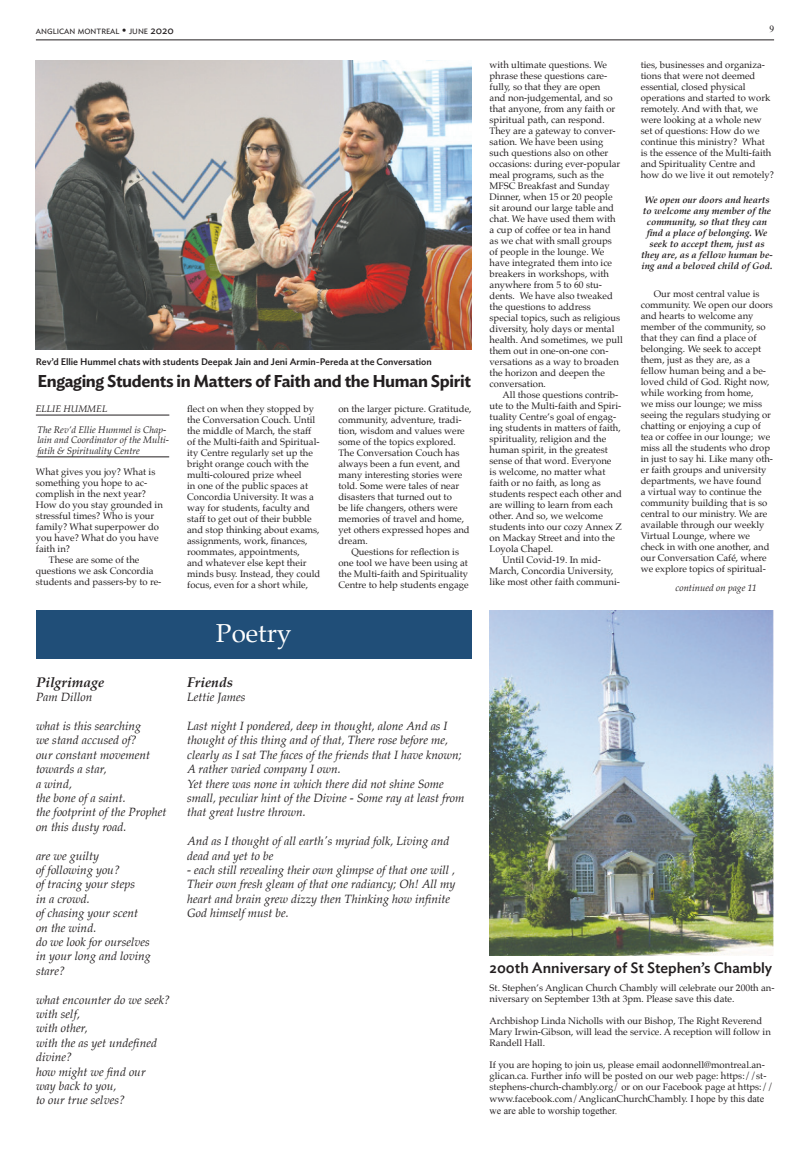
<style>
.page{position:relative;width:792px;height:1152px;background:#fff}
.page>*{position:absolute;margin:0;border:0;box-sizing:border-box;transform-origin:0 0}
.t1{font:26px "Palatino";color:#fff}
.t2{font:600 17px "Ideal Sans";letter-spacing:-.02em;color:#231f20}
.t3{font:500 15px "Ideal Sans";color:#231f20}
.t4{font:italic 700 14px "Palatino";color:#231f20}
.t5{font:italic 12px/14.4px "Palatino";color:#231f20}
.t6{font:10px "Times New Roman";color:#231f20}
.t7{font:9.5px/11px "Palatino";color:#231f20}
.t8{font:italic 700 9.5px/11px "Palatino";color:#231f20;text-align:center}
.t9{font:italic 9.5px/10.5px "Palatino";color:#231f20}
.t10{font:500 9.5px "Ideal Sans";color:#231f20}
.t11{font:9.5px "Times New Roman";color:#231f20}
.t12{font:7.6px "Ideal Sans";color:#231f20}
.s1{font-size:10.8px}
.s2{font-family:"Times New Roman";font-size:10px}
</style>
<div class="page">
<hr style="left:36px;top:40px;width:738px;height:1px;background:#231f20">
<hr style="left:36px;top:415px;width:133px;height:1px;background:#231f20">
<div style="left:36px;top:610px;width:436px;height:49px;background:#204e78"></div>
<hr style="left:37px;top:457px;width:132px;height:1px;background:#231f20">
<img style="left:36px;top:60px;width:436px;height:289px">
<img style="left:490px;top:610px;width:284px;height:346px">
<p class="t12" style="left:36px;top:26px;width:139px">ANGLICAN MONTREAL <span class="s1">•</span> JUNE <span class="s1">2020</span></p>
<p class="t11" style="left:769px;top:22px;width:6px">9</p>
<p class="t10" style="left:36px;top:354px;width:397px">Rev’d Ellie Hummel chats with students Deepak Jain and Jeni Armin-Pereda at the Conversation</p>
<h2 class="t2" style="left:37px;top:368px;width:435px">Engaging Students in Matters of Faith and the Human Spirit</h2>
<p class="t9" style="left:36px;top:403px;width:73px">ELLIE HUMMEL</p>
<p class="t9" style="left:37px;top:424px;width:133px">The Rev’d Ellie Hummel is Chap&shy;lain and Coordinator of the Multi&shy;fatih &amp; Spirituality Centre</p>
<p class="t7" style="left:36px;top:466px;width:121px">What gives you joy? What is</p>
<p class="t7" style="left:36px;top:477px;width:113px">something you hope to ac-</p>
<p class="t7" style="left:36px;top:488px;width:112px">complish in the next year?</p>
<p class="t7" style="left:36px;top:499px;width:129px">How do you stay grounded in</p>
<p class="t7" style="left:36px;top:510px;width:120px">stressful times? Who is your</p>
<p class="t7" style="left:36px;top:521px;width:125px">family? What superpower do</p>
<p class="t7" style="left:36px;top:532px;width:124px">you have? What do you have</p>
<p class="t7" style="left:36px;top:543px;width:36px">faith in?</p>
<p class="t7" style="left:49px;top:554px;width:92px">These are some of the</p>
<p class="t7" style="left:36px;top:565px;width:119px">questions we ask Concordia</p>
<p class="t7" style="left:36px;top:576px;width:127px">students and passers-by to re-</p>
<h3 class="t4" style="left:36px;top:670px;width:70px">Pilgrimage</h3>
<p class="t5" style="left:36px;top:690px;width:58px">Pam Dillon</p>
<p class="t5" style="left:36px;top:718px;width:132px">what is this searching<br>we stand accused of?<br>our constant movement towards a star,<br>a wind,<br>the bone of a saint.<br>the footprint of the Prophet on this dusty road.</p>
<p class="t5" style="left:36px;top:848px;width:116px">are we guilty<br>of following you?<br>of tracing your steps<br>in a crowd.<br>of chasing your scent on the wind.<br>do we look for ourselves in your long and loving stare?</p>
<p class="t5" style="left:36px;top:992px;width:136px">what encounter do we seek? with self,<br>with other,<br>with the as yet undefined divine?<br>how might we find our<br>way back to you,<br>to our true selves?</p>
<p class="t7" style="left:187px;top:403px;width:135px">flect on when they stopped by the Conversation Couch. Until the middle of March, the staff of the Multi-faith and Spiritual&shy;ity Centre regularly set up the bright orange couch with the multi-coloured prize wheel<br>in one of the public spaces at<br>Concordia University. It was a way for students, faculty and staff to get out of their bubble and stop thinking about exams, assignments, work, finances, roommates, appointments,<br>and whatever else kept their minds busy. Instead, they could focus, even for a short while,</p>
<p class="t7" style="left:338px;top:403px;width:135px">on the larger picture. Gratitude, community, adventure, tradi&shy;tion, wisdom and values were some of the topics explored.<br>The Conversation Couch has always been a fun event, and many interesting stories were told. Some were tales of near disasters that turned out to<br>be life changers, others were memories of travel and home, yet others expressed hopes and dream.</p>
<p class="t7" style="left:338px;top:546px;width:132px;text-align:center">Questions for reflection is<br>one tool we have been using at the Multi-faith and Spirituality<br>Centre to help students engage</p>
<h1 class="t1" style="left:216px;top:611px;width:77px">Poetry</h1>
<h3 class="t4" style="left:187px;top:670px;width:47px">Friends</h3>
<p class="t5" style="left:187px;top:690px;width:60px">Lettie James</p>
<p class="t5" style="left:187px;top:718px;width:279px">Last night I pondered, deep in thought, alone And as I thought of this thing and of that, There rose before me, clearly as I sat The faces of the friends that I have known; A rather varied company I own.<br>Yet there was none in which there did not shine Some small, peculiar hint of the Divine - Some ray at least from that great lustre thrown.</p>
<p class="t5" style="left:187px;top:834px;width:264px">And as I thought of all earth's myriad folk, Living and dead and yet to be</p>
<p class="t5" style="left:187px;top:862px;width:270px">- each still revealing their own glimpse of that one will , Their own fresh gleam of that one radiancy; Oh! All my heart and brain grew dizzy then Thinking how infinite God himself must be.</p>
<p class="t7" style="left:490px;top:59px;width:135px">with ultimate questions. We phrase these questions care&shy;fully, so that they are open<br>and non-judgemental, and so that anyone, from any faith or spiritual path, can respond.<br>They are a gateway to conver&shy;sation. We have been using such questions also on other occasions: during ever-popular meal programs, such as the<br>MFSC Breakfast and Sunday<br>Dinner, when 15 or 20 people sit around our large table and chat. We have used them with a cup of coffee or tea in hand<br>as we chat with small groups<br>of people in the lounge. We have integrated them into ice breakers in workshops, with anywhere from 5 to 60 stu&shy;dents. We have also tweaked the questions to address<br>special topics, such as religious diversity, holy days or mental health. And sometimes, we pull them out in one-on-one con&shy;versations as a way to broaden the horizon and deepen the conversation.</p>
<p class="t7" style="left:503px;top:389px;width:117px">All those questions contrib-</p>
<p class="t7" style="left:490px;top:400px;width:133px">ute to the Multi-faith and Spiri-</p>
<p class="t7" style="left:490px;top:411px;width:128px">tuality Centre’s goal of engag-</p>
<p class="t7" style="left:490px;top:422px;width:133px">ing students in matters of faith,</p>
<p class="t7" style="left:490px;top:433px;width:118px">spirituality, religion and the</p>
<p class="t7" style="left:490px;top:444px;width:120px">human spirit, in the greatest</p>
<p class="t7" style="left:490px;top:455px;width:123px">sense of that word. Everyone</p>
<p class="t7" style="left:490px;top:466px;width:117px">is welcome, no matter what</p>
<p class="t7" style="left:490px;top:477px;width:113px">faith or no faith, as long as</p>
<p class="t7" style="left:490px;top:488px;width:134px">students respect each other and</p>
<p class="t7" style="left:490px;top:499px;width:125px">are willing to learn from each</p>
<p class="t7" style="left:490px;top:510px;width:115px">other. And so, we welcome</p>
<p class="t7" style="left:490px;top:521px;width:134px">students into our cozy Annex Z</p>
<p class="t7" style="left:490px;top:532px;width:127px">on Mackay Street and into the</p>
<p class="t7" style="left:490px;top:543px;width:65px">Loyola Chapel.</p>
<p class="t7" style="left:503px;top:554px;width:100px">Until Covid-19. In mid-</p>
<p class="t7" style="left:490px;top:565px;width:125px">March, Concordia University,</p>
<p class="t7" style="left:490px;top:576px;width:132px">like most other faith communi-</p>
<p class="t7" style="left:641px;top:59px;width:135px">ties, businesses and organiza&shy;tions that were not deemed essential, closed physical operations and started to work remotely. And with that, we were looking at a whole new set of questions: How do we continue this ministry? What is the essence of the Multi-faith and Spirituality Centre and how do we live it out remotely?</p>
<p class="t8" style="left:641px;top:194px;width:133px">We open our doors and hearts to welcome any member of the community, so that they can find a place of belonging. We seek to accept them, just as they are, as a fellow human be&shy;ing and a beloved child of God.</p>
<p class="t7" style="left:641px;top:288px;width:134px;text-indent:13px">Our most central value is community. We open our doors and hearts to welcome any member of the community, so that they can find a place of belonging. We seek to accept them, just as they are, as a fellow human being and a be&shy;loved child of God. Right now, while working from home,<br>we miss our lounge; we miss seeing the regulars studying or chatting or enjoying a cup of tea or coffee in our lounge; we miss all the students who drop in just to say hi. Like many oth&shy;er faith groups and university departments, we have found<br>a virtual way to continue the community building that is so central to our ministry. We are available through our weekly<br>Virtual Lounge, where we check in with one another, and our Conversation Café, where we explore topics of spiritual-</p>
<p class="t9" style="left:676px;top:582px;width:83px">continued on page 11</p>
<h3 class="t3" style="left:490px;top:956px;width:284px">200th Anniversary of St Stephen’s Chambly</h3>
<p class="t7" style="left:490px;top:982px;width:287px">St. Stephen’s Anglican Church Chambly will celebrate our 200th an&shy;niversary on September 13th at 3pm. Please save this date.</p>
<p class="t7" style="left:490px;top:1015px;width:283px">Archbishop Linda Nicholls with our Bishop, The Right Reverend<br>Mary Irwin-Gibson, will lead the service. A reception will follow in<br>Randell Hall.</p>
<p class="t7" style="left:490px;top:1059px;width:285px">If you are hoping to join us, please email aodonnell@montreal.an&shy;glican.ca. Further info will be posted on our web page: https://st&shy;stephens-church-chambly.org/ or on our Facebook page at https://</p>
<p class="t7" style="left:490px;top:1093px;width:276px">www.facebook.com/AnglicanChurchChambly. <span class="s2">I hope by this date</span></p>
<p class="t6" style="left:490px;top:1104px;width:129px">we are able to worship together.</p>
</div>
